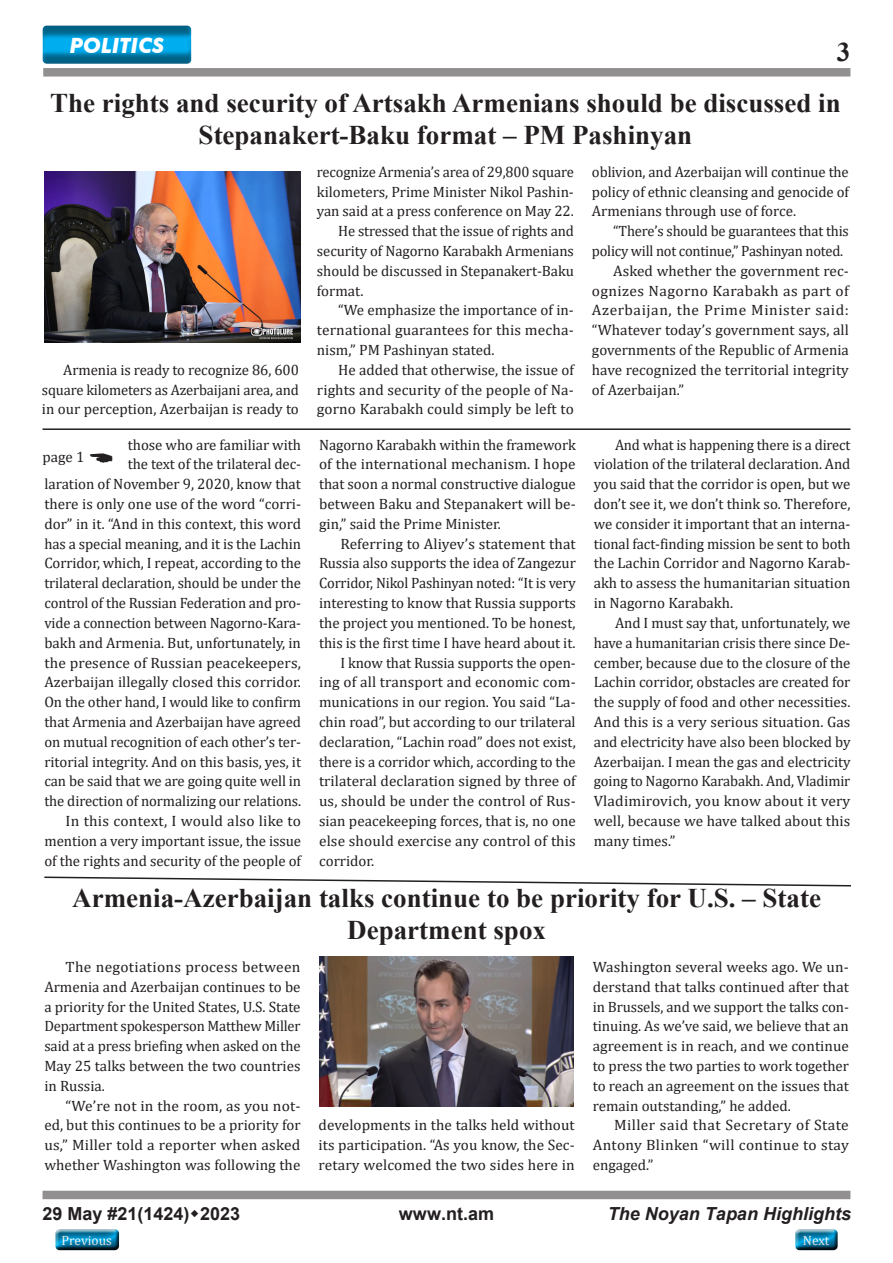
<style>
.page{position:relative;width:893px;height:1263px;background:#fff}
.page>*{position:absolute;margin:0;border:0;box-sizing:border-box;transform-origin:0 0}
.t1{font:700 27px/32.4px "Times New Roman";color:#231f20;text-align:center}
.t2{font:italic 700 21px "Futura BT";color:#fff}
.t3{font:700 18px "Arial";color:#231f20}
.t4{font:italic 700 18px "Arial";color:#231f20}
.t5{font:15px/19.8px "Cambria";color:#231f20;text-align:justify}
.t6{font:13.5px "Cambria";color:#fff}
</style>
<div class="page">
<div style="left:792px;top:1229px;width:50px;height:26px;background:#231f20;opacity:.75"></div>
<div style="left:52px;top:1228px;width:72px;height:27px;background:#231f20;opacity:.75"></div>
<div style="left:43px;top:68px;width:807px;height:9px;background:#918f8f"></div>
<div style="left:43px;top:1191px;width:807px;height:8px;background:#918f8f"></div>
<div style="left:41px;top:24px;width:152px;height:41px;background:#231f20;opacity:.5"></div>
<hr style="left:43px;top:428px;width:807px;height:2px;background:#231f20">
<img style="left:44px;top:172px;width:257px;height:171px">
<img style="left:319px;top:957px;width:255px;height:149px">
<svg style="left:44px;top:876px;width:807px;height:11px"></svg>
<h2 class="t2" style="left:70px;top:32px;width:96px">POLITICS</h2>
<h1 class="t1" style="left:837px;top:35px;width:15px">3</h1>
<h1 class="t1" style="left:50px;top:86px;width:792px">The rights and security of Artsakh Armenians should be discussed in<br>Stepanakert-Baku format – PM Pashinyan</h1>
<p class="t5" style="left:42px;top:360px;width:258px;text-indent:21px">Armenia is ready to recognize 86, 600 square kilometers as Azerbaijani area, and in our perception, Azerbaijan is ready to</p>
<p class="t5" style="left:317px;top:162px;width:258px">recognize Armenia’s area of 29,800 square kilometers, Prime Minister Nikol Pashin&shy;yan said at a press conference on May 22.</p>
<p class="t5" style="left:317px;top:221px;width:258px;text-indent:21px">He stressed that the issue of rights and security of Nagorno Karabakh Armenians should be discussed in Stepanakert-Baku format.</p>
<p class="t5" style="left:317px;top:300px;width:258px;text-indent:21px">“We emphasize the importance of in&shy;ternational guarantees for this mecha&shy;nism,” PM Pashinyan stated.</p>
<p class="t5" style="left:317px;top:360px;width:258px;text-indent:21px">He added that otherwise, the issue of rights and security of the people of Na&shy;gorno Karabakh could simply be left to</p>
<p class="t5" style="left:592px;top:162px;width:259px">oblivion, and Azerbaijan will continue the policy of ethnic cleansing and genocide of Armenians through use of force.</p>
<p class="t5" style="left:592px;top:221px;width:258px;text-indent:21px">“There’s should be guarantees that this policy will not continue,” Pashinyan noted.</p>
<p class="t5" style="left:592px;top:261px;width:258px;text-indent:21px">Asked whether the government rec&shy;ognizes Nagorno Karabakh as part of Azerbaijan, the Prime Minister said: “Whatever today’s government says, all governments of the Republic of Armenia have recognized the territorial integrity of Azerbaijan.”</p>
<p class="t5" style="left:44px;top:435px;width:258px;text-align:right">those who are familiar with<br>the text of the trilateral dec-<br>laration of November 9, 2020, know that there is only one use of the word “corri&shy;dor” in it. “And in this context, this word has a special meaning, and it is the Lachin Corridor, which, I repeat, according to the trilateral declaration, should be under the control of the Russian Federation and pro&shy;vide a connection between Nagorno-Kara&shy;bakh and Armenia. But, unfortunately, in the presence of Russian peacekeepers, Azerbaijan illegally closed this corridor.<br>On the other hand, I would like to confirm that Armenia and Azerbaijan have agreed on mutual recognition of each other’s ter&shy;ritorial integrity. And on this basis, yes, it can be said that we are going quite well in the direction of normalizing our relations.</p>
<p class="t5" style="left:44px;top:811px;width:258px;text-indent:21px">In this context, I would also like to mention a very important issue, the issue of the rights and security of the people of</p>
<p class="t5" style="left:319px;top:435px;width:258px">Nagorno Karabakh within the framework of the international mechanism. I hope that soon a normal constructive dialogue between Baku and Stepanakert will be&shy;gin,” said the Prime Minister.</p>
<p class="t5" style="left:319px;top:534px;width:258px;text-indent:21px">Referring to Aliyev’s statement that Russia also supports the idea of Zangezur Corridor, Nikol Pashinyan noted: “It is very interesting to know that Russia supports the project you mentioned. To be honest, this is the first time I have heard about it.</p>
<p class="t5" style="left:319px;top:652px;width:258px;text-indent:21px">I know that Russia supports the open&shy;ing of all transport and economic com&shy;munications in our region. You said “La&shy;chin road”, but according to our trilateral declaration, “Lachin road” does not exist, there is a corridor which, according to the trilateral declaration signed by three of us, should be under the control of Rus&shy;sian peacekeeping forces, that is, no one else should exercise any control of this corridor.</p>
<p class="t5" style="left:594px;top:435px;width:258px;text-indent:21px">And what is happening there is a direct violation of the trilateral declaration. And you said that the corridor is open, but we don’t see it, we don’t think so. Therefore, we consider it important that an interna&shy;tional fact-finding mission be sent to both the Lachin Corridor and Nagorno Karab&shy;akh to assess the humanitarian situation in Nagorno Karabakh.</p>
<p class="t5" style="left:594px;top:613px;width:258px;text-indent:21px">And I must say that, unfortunately, we have a humanitarian crisis there since De&shy;cember, because due to the closure of the Lachin corridor, obstacles are created for the supply of food and other necessities.<br>And this is a very serious situation. Gas and electricity have also been blocked by Azerbaijan. I mean the gas and electricity going to Nagorno Karabakh. And, Vladimir Vladimirovich, you know about it very well, because we have talked about this many times.”</p>
<h1 class="t1" style="left:72px;top:881px;width:750px">Armenia-Azerbaijan talks continue to be priority for U.S. – State<br>Department spox</h1>
<p class="t5" style="left:44px;top:957px;width:258px;text-indent:21px">The negotiations process between Armenia and Azerbaijan continues to be a priority for the United States, U.S. State Department spokesperson Matthew Miller said at a press briefing when asked on the May 25 talks between the two countries in Russia.</p>
<p class="t5" style="left:44px;top:1095px;width:258px;text-indent:21px">“We’re not in the room, as you not&shy;ed, but this continues to be a priority for us,” Miller told a reporter when asked whether Washington was following the</p>
<p class="t5" style="left:43px;top:447px;width:44px">page 1</p>
<p class="t5" style="left:593px;top:957px;width:258px">Washington several weeks ago. We un&shy;derstand that talks continued after that in Brussels, and we support the talks con&shy;tinuing. As we’ve said, we believe that an agreement is in reach, and we continue to press the two parties to work together to reach an agreement on the issues that remain outstanding,” he added.</p>
<p class="t5" style="left:593px;top:1115px;width:258px;text-indent:21px">Miller said that Secretary of State Antony Blinken “will continue to stay engaged.”</p>
<p class="t5" style="left:319px;top:1115px;width:258px">developments in the talks held without its participation. “As you know, the Sec&shy;retary welcomed the two sides here in</p>
<p class="t3" style="left:43px;top:1201px;width:199px">29 May #21(1424) 2023</p>
<p class="t3" style="left:399px;top:1201px;width:97px">www.nt.am</p>
<p class="t4" style="left:608px;top:1202px;width:245px">The Noyan Tapan Highlights</p>
<p class="t6" style="left:62px;top:1232px;width:52px">Previous</p>
<p class="t6" style="left:803px;top:1232px;width:28px">Next</p>
</div>
